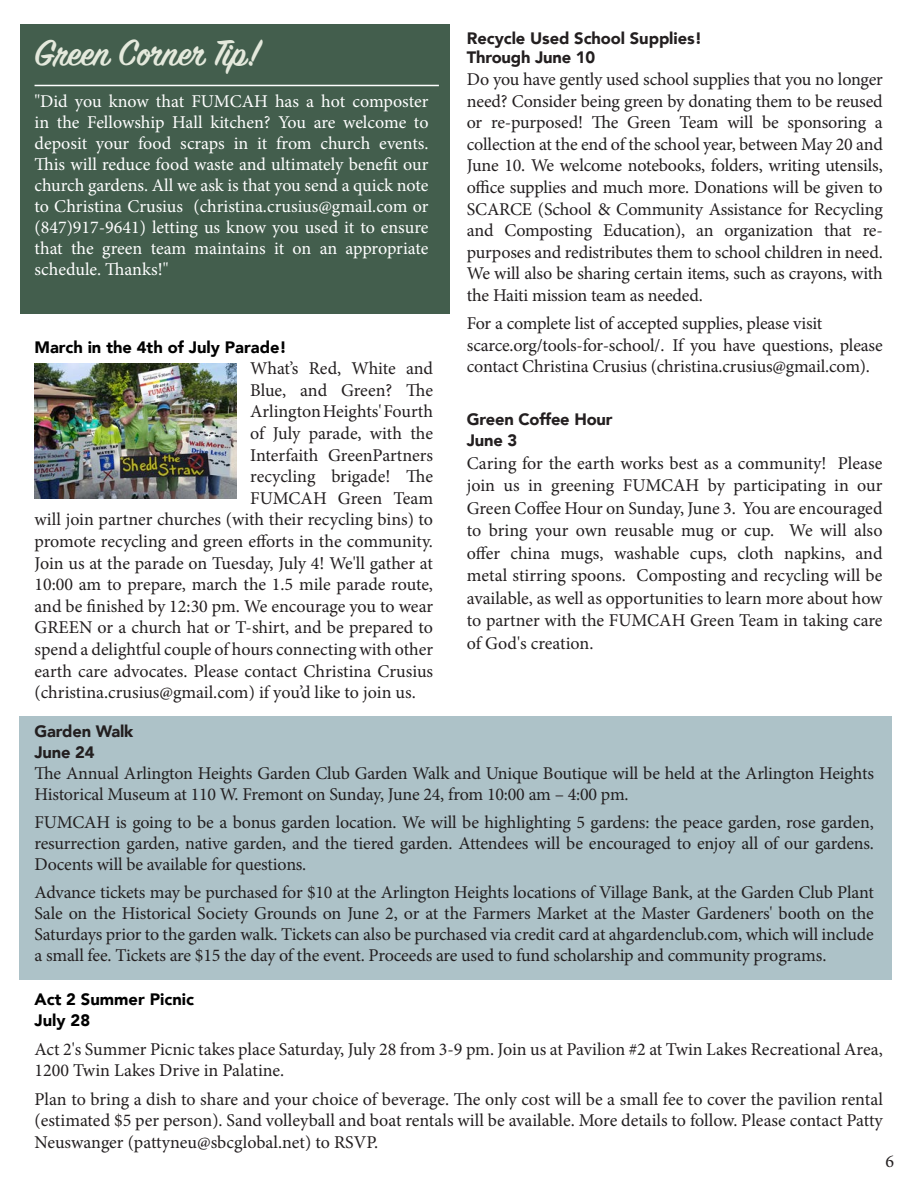
<style>
.page{position:relative;width:918px;height:1188px;background:#fff}
.page>*{position:absolute;margin:0;border:0;box-sizing:border-box;transform-origin:0 0}
.t1{font:600 40.5px "Sign Painter House Script";color:#e4e9dc}
.t2{font:18px/21.6px "Minion Pro";letter-spacing:-.005em;color:#231f20;text-align:justify}
.t3{font:18px/21px "Minion Pro";letter-spacing:-.005em;color:#fff;text-align:justify}
.t4{font:900 16.5px "Avenir";letter-spacing:-.01em;color:#231f20}
.t5{font:900 16.5px "Avenir";color:#000}
</style>
<div class="page">
<div style="left:20px;top:24px;width:430px;height:290px;background:#435e4d"></div>
<hr style="left:35px;top:85px;width:404px;height:1px;background:#fff">
<div style="left:19px;top:716px;width:873px;height:264px;background:#adc2c8"></div>
<img style="left:35px;top:364px;width:202px;height:134px">
<p class="t4" style="left:467px;top:24px;width:237px">Recycle Used School Supplies!</p>
<p class="t4" style="left:467px;top:43px;width:130px">Through June 10</p>
<p class="t2" style="left:467px;top:68px;width:418px">Do you have gently used school supplies that you no longer need? Consider being green by donating them to be reused or re-purposed! The Green Team will be sponsoring a collection at the end of the school year, between May 20 and June 10. We welcome notebooks, folders, writing utensils, office supplies and much more. Donations will be given to SCARCE (School &amp; Community Assistance for Recycling and Composting Education), an organization that re&shy;purposes and redistributes them to school children in need.<br>We will also be sharing certain items, such as crayons, with the Haiti mission team as needed.</p>
<p class="t2" style="left:467px;top:313px;width:357px">For a complete list of accepted supplies, please visit</p>
<p class="t2" style="left:467px;top:334px;width:417px">scarce.org/tools-for-school/. If you have questions, please contact Christina Crusius (christina.crusius@gmail.com).</p>
<p class="t1" style="left:35px;top:28px;width:227px">Green Corner Tip!</p>
<p class="t3" style="left:35px;top:91px;width:396px">"Did you know that FUMCAH has a hot composter in the Fellowship Hall kitchen? You are welcome to deposit your food scraps in it from church events.<br>This will reduce food waste and ultimately benefit our church gardens. All we ask is that you send a quick note to Christina Crusius (christina.crusius@gmail.com or (847)917-9641) letting us know you used it to ensure that the green team maintains it on an appropriate schedule. Thanks!"</p>
<p class="t5" style="left:35px;top:333px;width:254px">March in the 4th of July Parade!</p>
<p class="t2" style="left:250px;top:358px;width:184px">What’s Red, White and</p>
<p class="t2" style="left:250px;top:379px;width:184px">Blue, and Green? The</p>
<p class="t2" style="left:250px;top:401px;width:184px">Arlington Heights' Fourth</p>
<p class="t2" style="left:250px;top:423px;width:184px">of July parade, with the</p>
<p class="t2" style="left:250px;top:444px;width:184px">Interfaith GreenPartners</p>
<p class="t2" style="left:250px;top:466px;width:184px">recycling brigade! The</p>
<p class="t2" style="left:250px;top:487px;width:184px">FUMCAH Green Team</p>
<p class="t2" style="left:35px;top:509px;width:400px">will join partner churches (with their recycling bins) to</p>
<p class="t2" style="left:35px;top:531px;width:400px">promote recycling and green efforts in the community.</p>
<p class="t2" style="left:35px;top:552px;width:400px">Join us at the parade on Tuesday, July 4! We'll gather at</p>
<p class="t2" style="left:35px;top:574px;width:400px">10:00 am to prepare, march the 1.5 mile parade route,</p>
<p class="t2" style="left:35px;top:595px;width:400px">and be finished by 12:30 pm. We encourage you to wear</p>
<p class="t2" style="left:35px;top:617px;width:400px">GREEN or a church hat or T-shirt, and be prepared to</p>
<p class="t2" style="left:35px;top:639px;width:400px">spend a delightful couple of hours connecting with other</p>
<p class="t2" style="left:35px;top:660px;width:400px">earth care advocates. Please contact Christina Crusius</p>
<p class="t2" style="left:35px;top:682px;width:383px">(christina.crusius@gmail.com) if you’d like to join us.</p>
<p class="t4" style="left:35px;top:717px;width:100px">Garden Walk</p>
<p class="t4" style="left:35px;top:738px;width:62px">June 24</p>
<p class="t2" style="left:35px;top:763px;width:841px;line-height:21px">The Annual Arlington Heights Garden Club Garden Walk and Unique Boutique will be held at the Arlington Heights<br>Historical Museum at 110 W. Fremont on Sunday, June 24, from 10:00 am – 4:00 pm.</p>
<p class="t2" style="left:35px;top:812px;width:841px;line-height:21px">FUMCAH is going to be a bonus garden location. We will be highlighting 5 gardens: the peace garden, rose garden, resurrection garden, native garden, and the tiered garden. Attendees will be encouraged to enjoy all of our gardens.<br>Docents will be available for questions.</p>
<p class="t2" style="left:35px;top:881px;width:841px;line-height:21px">Advance tickets may be purchased for $10 at the Arlington Heights locations of Village Bank, at the Garden Club Plant Sale on the Historical Society Grounds on June 2, or at the Farmers Market at the Master Gardeners' booth on the Saturdays prior to the garden walk. Tickets can also be purchased via credit card at ahgardenclub.com, which will include a small fee. Tickets are $15 the day of the event. Proceeds are used to fund scholarship and community programs.</p>
<p class="t4" style="left:467px;top:405px;width:147px">Green Coffee Hour</p>
<p class="t4" style="left:467px;top:427px;width:52px">June 3</p>
<p class="t2" style="left:467px;top:452px;width:417px;line-height:22.5px">Caring for the earth works best as a community! Please join us in greening FUMCAH by participating in our Green Coffee Hour on Sunday, June 3. You are encouraged to bring your own reusable mug or cup. We will also offer china mugs, washable cups, cloth napkins, and metal stirring spoons. Composting and recycling will be available, as well as opportunities to learn more about how to partner with the FUMCAH Green Team in taking care of God's creation.</p>
<p class="t5" style="left:35px;top:985px;width:161px">Act 2 Summer Picnic</p>
<p class="t5" style="left:35px;top:1006px;width:57px">July 28</p>
<p class="t2" style="left:35px;top:1038px;width:850px">Act 2's Summer Picnic takes place Saturday, July 28 from 3-9 pm. Join us at Pavilion #2 at Twin Lakes Recreational Area,<br>1200 Twin Lakes Drive in Palatine.</p>
<p class="t2" style="left:35px;top:1088px;width:850px">Plan to bring a dish to share and your choice of beverage. The only cost will be a small fee to cover the pavilion rental (estimated $5 per person). Sand volleyball and boat rentals will be available. More details to follow. Please contact Patty Neuswanger (pattyneu@sbcglobal.net) to RSVP.</p>
<p class="t2" style="left:886px;top:1151px;width:10px">6</p>
</div>
